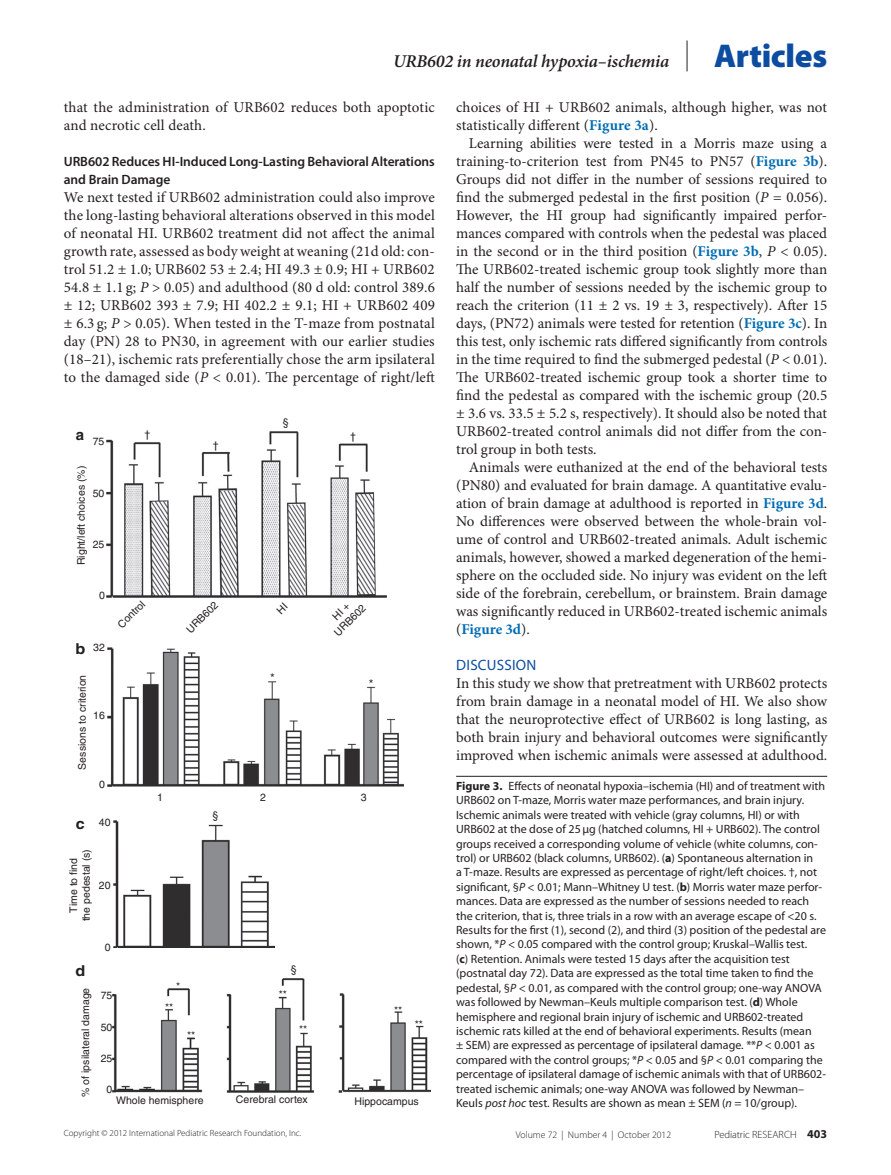
<style>
.page{position:relative;width:891px;height:1175px;background:#fff}
.page>*{position:absolute;margin:0;border:0;box-sizing:border-box;transform-origin:0 0}
.t1{font:900 33px "Myriad Pro";letter-spacing:-.01em;color:#0d4da1}
.t2{font:italic 600 18px "Minion Pro";letter-spacing:-.01em;color:#231f20}
.t3{font:15px/18px "Minion Pro";letter-spacing:.005em;color:#231f20;text-align:justify}
.t4{font:15px "Myriad Pro";color:#0d4da1}
.t5{font:700 15px "Helvetica";color:#231f20;scale:1.08 1}
.t6{font:700 15px "Helvetica";color:#231f20}
.t7{font:600 13.5px/18px "Myriad Pro";letter-spacing:-.005em;color:#231f20}
.t8{font:12px/14.4px "Myriad Pro";color:#231f20}
.t9{font:12px "Helvetica";color:#231f20}
.t10{font:10.5px/12.6px "Helvetica";color:#231f20;text-align:center}
.t11{font:300 10.5px "Myriad Pro";letter-spacing:.01em;color:#231f20}
.t12{font:300 9.75px "Myriad Pro";color:#231f20}
.t13{font:300 9px "Myriad Pro";color:#231f20}
.s1{font-style:italic}
.s2{font-weight:700;color:#006cb3}
.s3{font-weight:700}
.s4{font-weight:700;font-size:12px}
</style>
<div class="page">
<hr style="left:687px;top:40px;width:1px;height:31px;background:#231f20">
<img style="left:113px;top:978px;width:318px;height:114px">
<img style="left:107px;top:432px;width:279px;height:165px">
<img style="left:108px;top:647px;width:296px;height:139px">
<img style="left:113px;top:820px;width:162px;height:128px">
<hr style="left:456px;top:776px;width:371px;height:1px;background:#231f20">
<p class="t2" style="left:393px;top:51px;width:278px">URB602 in neonatal hypoxia–ischemia</p>
<h1 class="t1" style="left:714px;top:38px;width:115px">Articles</h1>
<p class="t3" style="left:64px;top:98px;width:373px">that the administration of URB602 reduces both apoptotic and necrotic cell death.</p>
<p class="t7" style="left:64px;top:152px;width:373px">URB602 Reduces hi-Induced Long-Lasting Behavioral Alterations and Brain Damage</p>
<p class="t3" style="left:64px;top:188px;width:373px">We next tested if URB602 administration could also improve the long-lasting behavioral alterations observed in this model of neonatal HI. URB602 treatment did not affect the animal growth rate, assessed as body weight at weaning (21d old: con&shy;trol 51.2 ± 1.0; URB602 53 ± 2.4; HI 49.3 ± 0.9; HI + URB602<br>54.8 ± 1.1 g; <span class="s1">P</span> &gt; 0.05) and adulthood (80 d old: control 389.6 ± 12; URB602 393 ± 7.9; HI 402.2 ± 9.1; HI + URB602 409 ± 6.3 g; <span class="s1">P</span> &gt; 0.05). When tested in the T-maze from postnatal day (PN) 28 to PN30, in agreement with our earlier studies (18–21), ischemic rats preferentially chose the arm ipsilateral to the damaged side (<span class="s1">P</span> &lt; 0.01). The percentage of right/left</p>
<p class="t3" style="left:456px;top:98px;width:373px">choices of HI + URB602 animals, although higher, was not statistically different (<span class="s2">Figure 3a</span>).</p>
<p class="t3" style="left:456px;top:134px;width:373px;text-indent:13px">Learning abilities were tested in a Morris maze using a training-to-criterion test from PN45 to PN57 (<span class="s2">Figure 3b</span>).<br>Groups did not differ in the number of sessions required to find the submerged pedestal in the first position (<span class="s1">P</span> = 0.056).<br>However, the HI group had significantly impaired perfor&shy;mances compared with controls when the pedestal was placed in the second or in the third position (<span class="s2">Figure 3b</span>, <span class="s1">P</span> &lt; 0.05).<br>The URB602-treated ischemic group took slightly more than half the number of sessions needed by the ischemic group to reach the criterion (11 ± 2 vs. 19 ± 3, respectively). After 15 days, (PN72) animals were tested for retention (<span class="s2">Figure 3c</span>). In this test, only ischemic rats differed significantly from controls in the time required to find the submerged pedestal (<span class="s1">P</span> &lt; 0.01).<br>The URB602-treated ischemic group took a shorter time to find the pedestal as compared with the ischemic group (20.5 ± 3.6 vs. 33.5 ± 5.2 s, respectively). It should also be noted that URB602-treated control animals did not differ from the con&shy;trol group in both tests.</p>
<p class="t3" style="left:456px;top:458px;width:373px;text-indent:13px">Animals were euthanized at the end of the behavioral tests (PN80) and evaluated for brain damage. A quantitative evalu&shy;ation of brain damage at adulthood is reported in <span class="s2">Figure 3d</span>.<br>No differences were observed between the whole-brain vol&shy;ume of control and URB602-treated animals. Adult ischemic animals, however, showed a marked degeneration of the hemi&shy;sphere on the occluded side. No injury was evident on the left side of the forebrain, cerebellum, or brainstem. Brain damage was significantly reduced in URB602-treated ischemic animals (<span class="s2">Figure 3d</span>).</p>
<p class="t4" style="left:456px;top:655px;width:19px">Discussion</p>
<p class="t3" style="left:456px;top:674px;width:373px">In this study we show that pretreatment with URB602 protects from brain damage in a neonatal model of HI. We also show that the neuroprotective effect of URB602 is long lasting, as both brain injury and behavioral outcomes were significantly improved when ischemic animals were assessed at adulthood.</p>
<p class="t10" style="left:283px;top:416px;width:7px">§</p>
<p class="t10" style="left:144px;top:428px;width:7px">†</p>
<p class="t10" style="left:350px;top:429px;width:7px">†</p>
<p class="t6" style="left:76px;top:426px;width:10px">a</p>
<p class="t10" style="left:93px;top:435px;width:13px">75</p>
<p class="t10" style="left:213px;top:439px;width:7px">†</p>
<p class="t10" style="left:75px;top:565px;width:101px;rotate:-90deg">Right/left choices (%)</p>
<p class="t10" style="left:93px;top:486px;width:13px">50</p>
<p class="t10" style="left:93px;top:537px;width:13px">25</p>
<p class="t10" style="left:99px;top:589px;width:7px">0</p>
<p class="t10" style="left:115px;top:621px;width:35px;rotate:-45deg">Control</p>
<p class="t10" style="left:184px;top:626px;width:41px;rotate:-45deg">URB602</p>
<p class="t10" style="left:323px;top:621px;width:41px;rotate:-45deg">HI +<br>URB602</p>
<p class="t5" style="left:75px;top:639px;width:11px">b</p>
<p class="t10" style="left:93px;top:641px;width:13px">32</p>
<p class="t9" style="left:270px;top:671px;width:6px">*</p>
<p class="t10" style="left:76px;top:769px;width:96px;rotate:-90deg">Sessions to criterion</p>
<p class="t9" style="left:369px;top:676px;width:6px">*</p>
<p class="t10" style="left:93px;top:709px;width:13px">16</p>
<p class="t5" style="left:76px;top:814px;width:10px">c</p>
<p class="t10" style="left:99px;top:777px;width:7px">0</p>
<p class="t10" style="left:99px;top:816px;width:13px">40</p>
<p class="t10" style="left:67px;top:921px;width:74px;rotate:-90deg">Time to find<br>the pedestal (s)</p>
<p class="t10" style="left:99px;top:879px;width:13px">20</p>
<p class="t5" style="left:75px;top:961px;width:11px">d</p>
<p class="t10" style="left:105px;top:940px;width:7px">0</p>
<p class="t10" style="left:157px;top:791px;width:7px">1</p>
<p class="t10" style="left:260px;top:791px;width:7px">2</p>
<p class="t10" style="left:212px;top:809px;width:7px">§</p>
<p class="t10" style="left:176px;top:980px;width:6px">*</p>
<p class="t10" style="left:291px;top:963px;width:7px">§</p>
<p class="t10" style="left:361px;top:791px;width:7px">3</p>
<p class="t10" style="left:79px;top:1096px;width:111px;rotate:-90deg">% of ipsilateral damage</p>
<p class="t10" style="left:101px;top:989px;width:13px">75</p>
<p class="t10" style="left:101px;top:1020px;width:13px">50</p>
<p class="t10" style="left:101px;top:1052px;width:13px">25</p>
<p class="t10" style="left:107px;top:1083px;width:7px">0</p>
<p class="t10" style="left:165px;top:1001px;width:10px">**</p>
<p class="t10" style="left:187px;top:1028px;width:10px">**</p>
<p class="t10" style="left:116px;top:1094px;width:89px">Whole hemisphere</p>
<p class="t10" style="left:279px;top:988px;width:10px">**</p>
<p class="t10" style="left:299px;top:1023px;width:10px">**</p>
<p class="t10" style="left:394px;top:1003px;width:10px">**</p>
<p class="t10" style="left:415px;top:1017px;width:10px">**</p>
<p class="t10" style="left:236px;top:1093px;width:73px">Cerebral cortex</p>
<p class="t10" style="left:355px;top:1094px;width:66px">Hippocampus</p>
<p class="t8" style="left:456px;top:778px;width:371px"><span class="s3">Figure 3.</span> Effects of neonatal hypoxia–ischemia (HI) and of treatment with URB602 on T-maze, Morris water maze performances, and brain injury.<br>Ischemic animals were treated with vehicle (gray columns, HI) or with URB602 at the dose of 25µg (hatched columns, HI + URB602). The control groups received a corresponding volume of vehicle (white columns, con&shy;trol) or URB602 (black columns, URB602). (<span class="s3">a</span>) Spontaneous alternation in<br>a T-maze. Results are expressed as percentage of right/left choices. †, not significant, §<span class="s1">P</span> &lt; 0.01; Mann–Whitney U test. (<span class="s3">b</span>) Morris water maze perfor&shy;mances. Data are expressed as the number of sessions needed to reach the criterion, that is, three trials in a row with an average escape of &lt;20 s.<br>Results for the first (1), second (2), and third (3) position of the pedestal are shown, *<span class="s1">P</span> &lt; 0.05 compared with the control group; Kruskal–Wallis test.<br>(<span class="s3">c</span>) Retention. Animals were tested 15 days after the acquisition test (postnatal day 72). Data are expressed as the total time taken to find the pedestal, §<span class="s1">P</span> &lt; 0.01, as compared with the control group; one-way ANOVA was followed by Newman–Keuls multiple comparison test. (<span class="s3">d</span>) Whole hemisphere and regional brain injury of ischemic and URB602-treated ischemic rats killed at the end of behavioral experiments. Results (mean<br>± SEM) are expressed as percentage of ipsilateral damage. **<span class="s1">P</span> &lt; 0.001 as compared with the control groups; *<span class="s1">P</span> &lt; 0.05 and §<span class="s1">P</span> &lt; 0.01 comparing the percentage of ipsilateral damage of ischemic animals with that of URB602- treated ischemic animals; one-way ANOVA was followed by Newman– Keuls <span class="s1">post hoc</span> test. Results are shown as mean ± SEM (<span class="s1">n</span> = 10/group).</p>
<p class="t13" style="left:64px;top:1128px;width:239px">Copyright © 2012 International Pediatric Research Foundation, Inc.</p>
<p class="t12" style="left:516px;top:1129px;width:157px">Volume 72 | Number 4 | October 2012</p>
<p class="t11" style="left:715px;top:1129px;width:114px">Pediatric Research <span class="s4">403</span></p>
</div>
